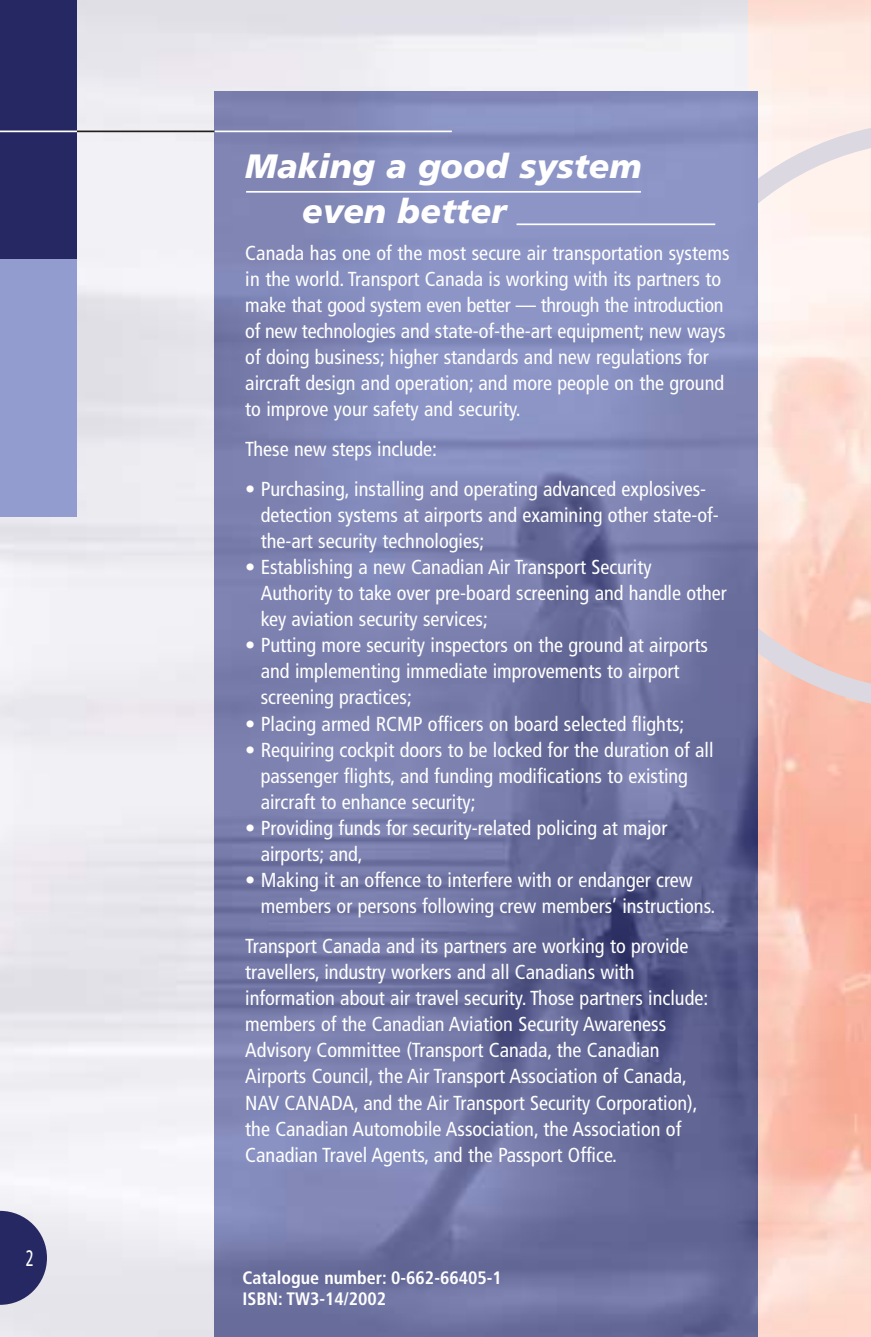
<style>
.page{position:relative;width:871px;height:1337px;background:#fff}
.page>*{position:absolute;margin:0;border:0;box-sizing:border-box;transform-origin:0 0}
.t1{font:italic 900 33.75px/45px "Frutiger";color:#fff}
.t2{font:condensed 22.5px "Frutiger";color:#fff;scale:.76 1}
.t3{font:condensed 20.25px/26.1px "Frutiger";color:#fff}
.t4{font:700 condensed 18px/21.6px "Frutiger";color:#fff}
</style>
<div class="page">
<svg style="left:758px;top:122px;width:113px;height:588px"></svg>
<img style="left:0;top:0;width:747px;height:1336px">
<hr style="left:0;top:130px;width:215px;height:2px;background:#231f1f">
<div style="left:0;top:0;width:77px;height:260px;background:#262863"></div>
<div style="left:0;top:259px;width:77px;height:257px;background:#929ccf"></div>
<hr style="left:0;top:130px;width:77px;height:2px;background:#fff">
<svg style="left:0;top:1210px;width:47px;height:94px;background:#505181"></svg>
<img style="left:215px;top:91px;width:543px;height:1245px">
<hr style="left:516px;top:223px;width:199px;height:2px;background:#fff">
<hr style="left:246px;top:191px;width:395px;height:2px;background:#fff">
<hr style="left:215px;top:130px;width:237px;height:2px;background:#fff">
<p class="t2" style="left:26px;top:1249px;width:12px">2</p>
<h1 class="t1" style="left:302px;top:147px;width:341px;text-indent:-57px">Making a good system even better</h1>
<p class="t3" style="left:245px;top:241px;width:486px">Canada has one of the most secure air transportation systems in the world. Transport Canada is working with its partners to make that good system even better — through the introduction of new technologies and state-of-the-art equipment; new ways of doing business; higher standards and new regulations for aircraft design and operation; and more people on the ground to improve your safety and security.</p>
<p class="t3" style="left:245px;top:437px;width:193px">These new steps include:</p>
<p class="t3" style="left:261px;top:477px;width:459px;text-indent:-15px">• Purchasing, installing and operating advanced explosives&shy;detection systems at airports and examining other state-of&shy;the-art security technologies;</p>
<p class="t3" style="left:261px;top:555px;width:467px;text-indent:-15px">• Establishing a new Canadian Air Transport Security<br>Authority to take over pre-board screening and handle other key aviation security services;</p>
<p class="t3" style="left:261px;top:634px;width:449px;text-indent:-15px">• Putting more security inspectors on the ground at airports and implementing immediate improvements to airport screening practices;</p>
<p class="t3" style="left:245px;top:712px;width:440px">• Placing armed RCMP officers on board selected flights;</p>
<p class="t3" style="left:261px;top:738px;width:454px;text-indent:-15px">• Requiring cockpit doors to be locked for the duration of all passenger flights, and funding modifications to existing aircraft to enhance security;</p>
<p class="t3" style="left:261px;top:816px;width:408px;text-indent:-15px">• Providing funds for security-related policing at major airports; and,</p>
<p class="t3" style="left:261px;top:868px;width:456px;text-indent:-15px">• Making it an offence to interfere with or endanger crew members or persons following crew members’ instructions.</p>
<p class="t3" style="left:245px;top:934px;width:464px">Transport Canada and its partners are working to provide travellers, industry workers and all Canadians with information about air travel security. Those partners include: members of the Canadian Aviation Security Awareness Advisory Committee (Transport Canada, the Canadian Airports Council, the Air Transport Association of Canada, NAV CANADA, and the Air Transport Security Corporation), the Canadian Automobile Association, the Association of Canadian Travel Agents, and the Passport Office.</p>
<p class="t4" style="left:242px;top:1268px;width:261px">Catalogue number: 0-662-66405-1<br>ISBN: TW3-14/2002</p>
</div>
